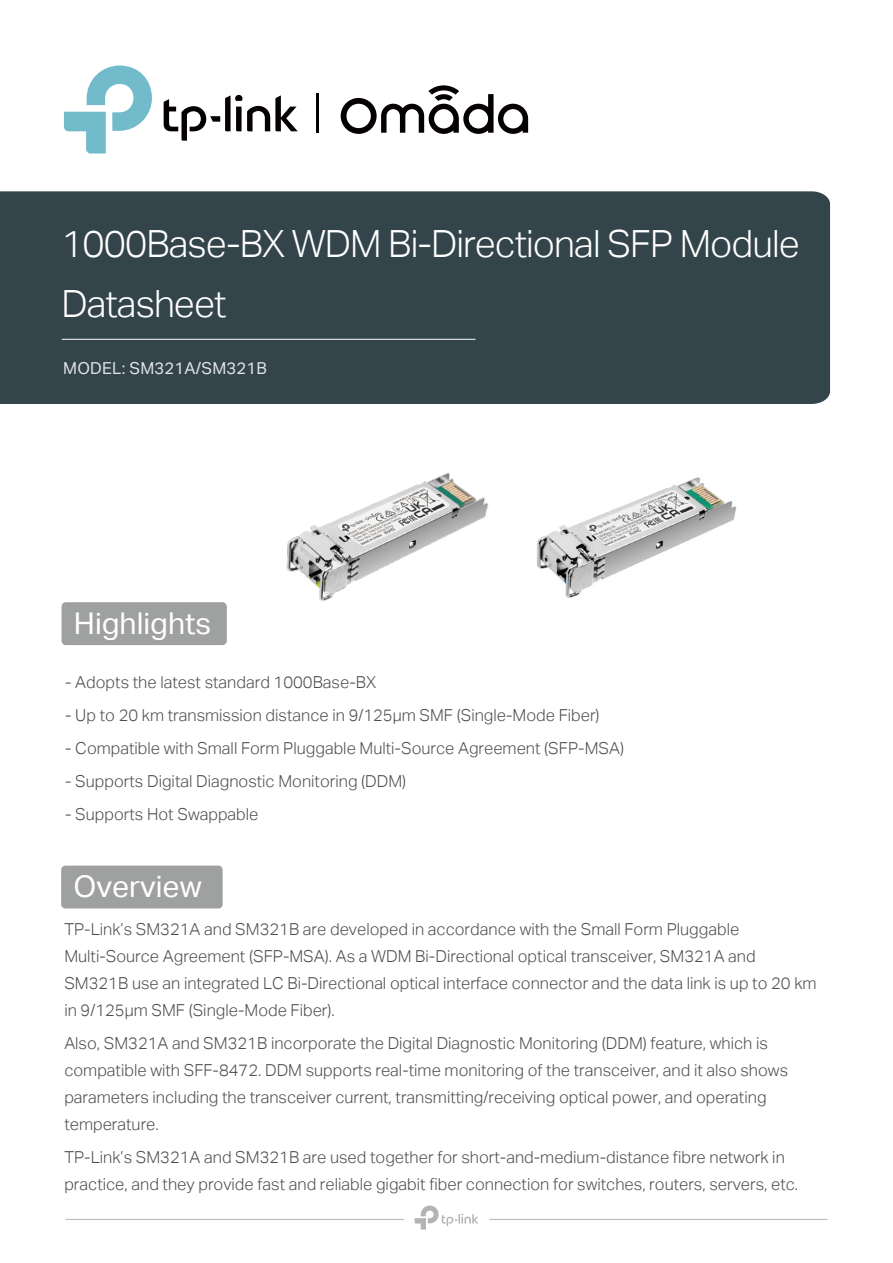
<style>
.page{position:relative;width:893px;height:1263px;background:#fff}
.page>*{position:absolute;margin:0;border:0;box-sizing:border-box;transform-origin:0 0}
.t1{font:37.5px/60.3px "TP Link Aktiv Light";letter-spacing:-.025em;color:#fff}
.t2{font:30px "TP Link Aktiv Regular";color:#fff}
.t3{font:16.5px/27px "TP Link Aktiv Light";color:#4d4d4d}
.t4{font:16.5px "TP Link Aktiv Regular";letter-spacing:.015em;color:rgb(255 255 255/.85)}
</style>
<div class="page">
<div style="left:0;top:191px;width:830px;height:213px;background:#34444b"></div>
<hr style="left:62px;top:339px;width:413px;height:1px;background:#fff">
<div style="left:62px;top:602px;width:165px;height:43px;background:#9fa0a0;border-radius:4px"></div>
<hr style="left:65px;top:1219px;width:339px;height:1px;background:#b6b5b5">
<hr style="left:489px;top:1219px;width:338px;height:1px;background:#b6b5b5">
<svg style="left:415px;top:1205px;width:63px;height:24px"></svg>
<div style="left:61px;top:865px;width:162px;height:43px;background:#9fa0a0;border-radius:4px"></div>
<svg style="left:341px;top:85px;width:187px;height:49px"></svg>
<svg style="left:164px;top:95px;width:134px;height:46px"></svg>
<svg style="left:64px;top:65px;width:88px;height:89px"></svg>
<hr style="left:317px;top:93px;width:2px;height:40px;background:#050101">
<img style="left:286px;top:472px;width:203px;height:130px">
<img style="left:537px;top:477px;width:200px;height:121px">
<h1 class="t1" style="left:61px;top:214px;width:740px">1000Base-BX WDM Bi-Directional SFP Module<br>Datasheet</h1>
<p class="t4" style="left:63px;top:358px;width:205px">MODEL: SM321A/SM321B</p>
<h2 class="t2" style="left:74px;top:606px;width:139px">Highlights</h2>
<p class="t3" style="left:65px;top:669px;width:313px">- Adopts the latest standard 1000Base-BX</p>
<p class="t3" style="left:65px;top:702px;width:536px">- Up to 20 km transmission distance in 9/125μm SMF (Single-Mode Fiber)</p>
<p class="t3" style="left:65px;top:735px;width:560px">- Compatible with Small Form Pluggable Multi-Source Agreement (SFP-MSA)</p>
<p class="t3" style="left:65px;top:768px;width:343px">- Supports Digital Diagnostic Monitoring (DDM)</p>
<p class="t3" style="left:65px;top:801px;width:195px">- Supports Hot Swappable</p>
<h2 class="t2" style="left:74px;top:869px;width:130px">Overview</h2>
<p class="t3" style="left:64px;top:916px;width:754px">TP-Link’s SM321A and SM321B are developed in accordance with the Small Form Pluggable Multi-Source Agreement (SFP-MSA). As a WDM Bi-Directional optical transceiver, SM321A and SM321B use an integrated LC Bi-Directional optical interface connector and the data link is up to 20 km in 9/125μm SMF (Single-Mode Fiber).</p>
<p class="t3" style="left:64px;top:1030px;width:725px">Also, SM321A and SM321B incorporate the Digital Diagnostic Monitoring (DDM) feature, which is compatible with SFF-8472. DDM supports real-time monitoring of the transceiver, and it also shows parameters including the transceiver current, transmitting/receiving optical power, and operating temperature.</p>
<p class="t3" style="left:64px;top:1144px;width:735px">TP-Link’s SM321A and SM321B are used together for short-and-medium-distance fibre network in practice, and they provide fast and reliable gigabit fiber connection for switches, routers, servers, etc.</p>
</div>
